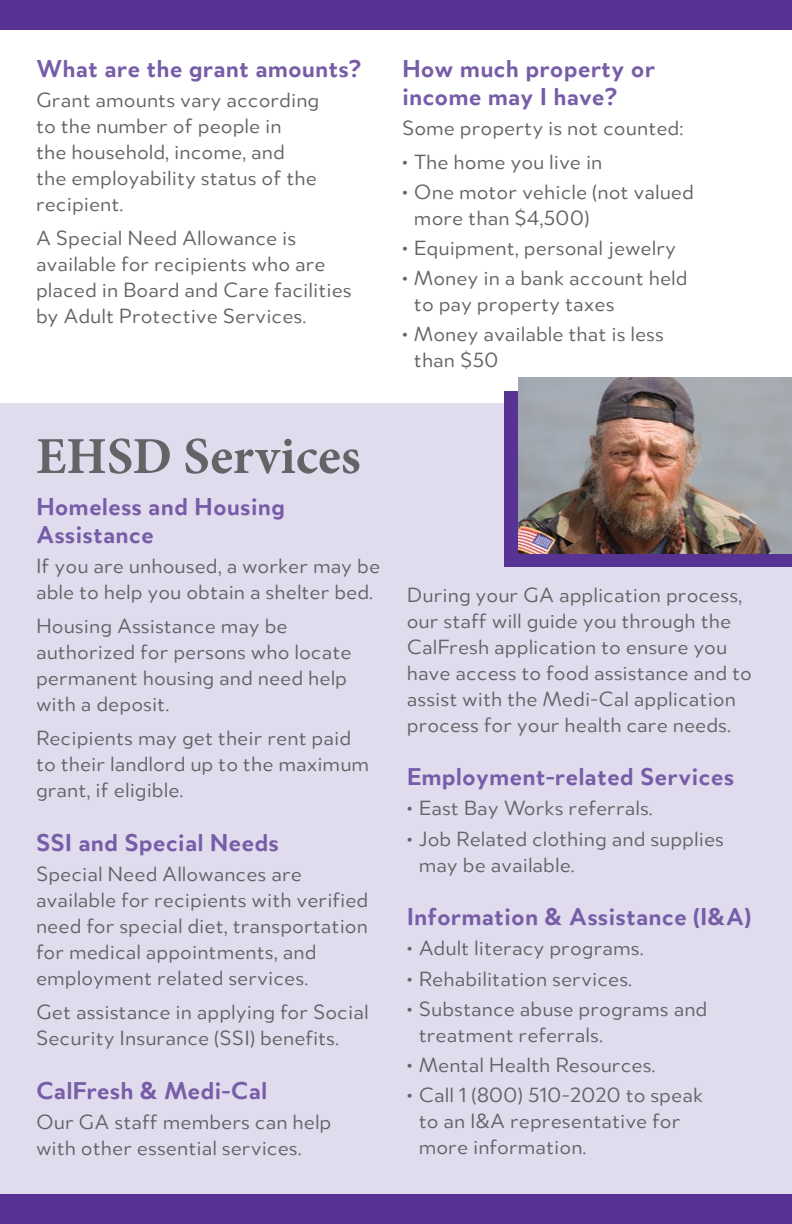
<style>
.page{position:relative;width:792px;height:1224px;background:#fff}
.page>*{position:absolute;margin:0;border:0;box-sizing:border-box;transform-origin:0 0}
.t1{font:700 52px "Minion Pro";color:#636466}
.t2{font:700 26px/28px "Merel";color:#775da8}
.t3{font:22px/26px "Merel";color:#636466}
</style>
<div class="page">
<div style="left:0;top:403px;width:792px;height:821px;background:#e0dcee"></div>
<div style="left:504px;top:391px;width:288px;height:176px;background:#573393"></div>
<div style="left:0;top:1194px;width:792px;height:30px;background:#573393"></div>
<div style="left:0;top:0;width:792px;height:30px;background:#573393"></div>
<img style="left:518px;top:377px;width:274px;height:176px">
<p class="t2" style="left:36px;top:53px;width:327px">What are the grant amounts?</p>
<p class="t3" style="left:36px;top:85px;width:285px">Grant amounts vary according to the number of people in<br>the household, income, and the employability status of the recipient.</p>
<p class="t3" style="left:36px;top:223px;width:317px">A Special Need Allowance is available for recipients who are placed in Board and Care facilities by Adult Protective Services.</p>
<p class="t2" style="left:402px;top:53px;width:255px">How much property or income may I have?</p>
<p class="t3" style="left:402px;top:113px;width:283px">Some property is not counted:</p>
<p class="t3" style="left:402px;top:147px;width:202px">• The home you live in</p>
<p class="t3" style="left:414px;top:177px;width:281px;text-indent:-12px">• One motor vehicle (not valued more than $4,500)</p>
<p class="t3" style="left:402px;top:233px;width:276px">• Equipment, personal jewelry</p>
<p class="t3" style="left:414px;top:263px;width:275px;text-indent:-12px">• Money in a bank account held to pay property taxes</p>
<p class="t3" style="left:414px;top:319px;width:252px;text-indent:-12px">• Money available that is less than $50</p>
<h1 class="t1" style="left:36px;top:420px;width:326px">EHSD Services</h1>
<p class="t2" style="left:36px;top:491px;width:251px">Homeless and Housing<br>Assistance</p>
<p class="t3" style="left:36px;top:551px;width:346px">If you are unhoused, a worker may be able to help you obtain a shelter bed.</p>
<p class="t3" style="left:36px;top:611px;width:317px">Housing Assistance may be authorized for persons who locate permanent housing and need help with a deposit.</p>
<p class="t3" style="left:36px;top:723px;width:335px">Recipients may get their rent paid to their landlord up to the maximum grant, if eligible.</p>
<p class="t2" style="left:36px;top:827px;width:244px">SSI and Special Needs</p>
<p class="t3" style="left:36px;top:859px;width:334px">Special Need Allowances are available for recipients with verified need for special diet, transportation for medical appointments, and employment related services.</p>
<p class="t3" style="left:36px;top:997px;width:334px">Get assistance in applying for Social<br>Security Insurance (SSI) benefits.</p>
<p class="t2" style="left:36px;top:1075px;width:233px">CalFresh &amp; Medi-Cal</p>
<p class="t3" style="left:36px;top:1107px;width:297px">Our GA staff members can help with other essential services.</p>
<p class="t3" style="left:407px;top:580px;width:347px">During your GA application process, our staff will guide you through the CalFresh application to ensure you have access to food assistance and to assist with the Medi-Cal application process for your health care needs.</p>
<p class="t2" style="left:407px;top:761px;width:329px">Employment-related Services</p>
<p class="t3" style="left:407px;top:794px;width:248px">• East Bay Works referrals.</p>
<p class="t3" style="left:419px;top:824px;width:307px;text-indent:-12px">• Job Related clothing and supplies may be available.</p>
<p class="t2" style="left:407px;top:901px;width:346px">Information &amp; Assistance (I&amp;A)</p>
<p class="t3" style="left:407px;top:934px;width:238px">• Adult literacy programs.</p>
<p class="t3" style="left:407px;top:964px;width:227px">• Rehabilitation services.</p>
<p class="t3" style="left:419px;top:994px;width:290px;text-indent:-12px">• Substance abuse programs and treatment referrals.</p>
<p class="t3" style="left:407px;top:1050px;width:250px">• Mental Health Resources.</p>
<p class="t3" style="left:419px;top:1080px;width:286px;text-indent:-12px">• Call 1 (800) 510-2020 to speak to an I&amp;A representative for more information.</p>
</div>
